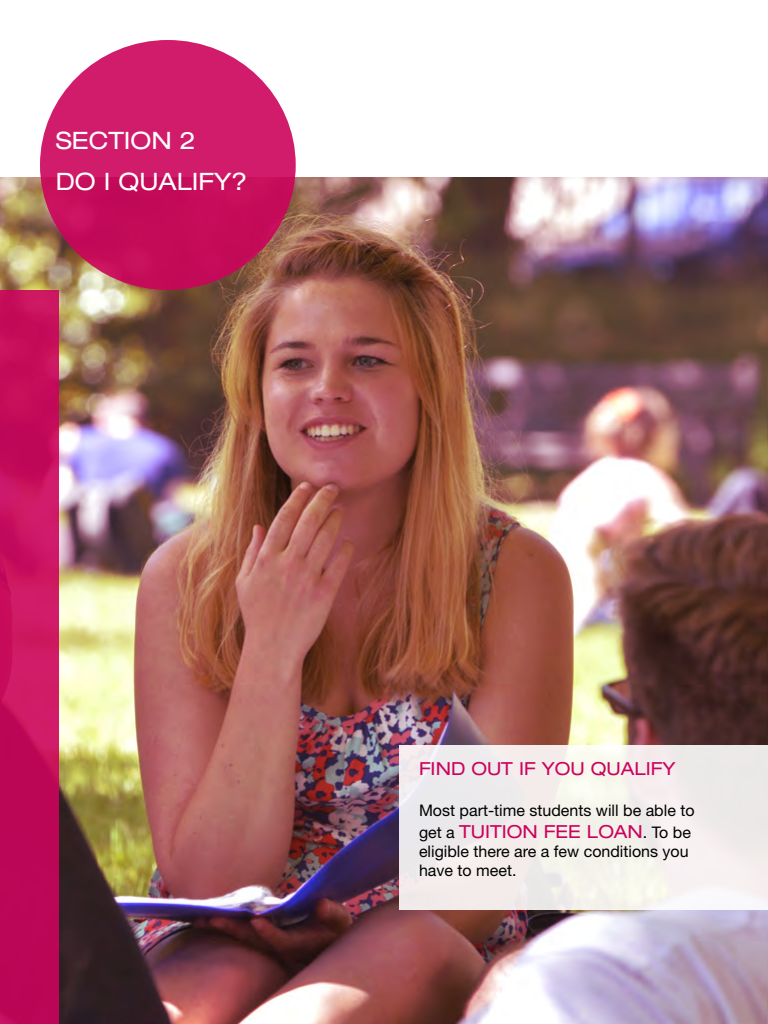
<style>
.page{position:relative;width:768px;height:1024px;background:#fff}
.page>*{position:absolute;margin:0;border:0;box-sizing:border-box;transform-origin:0 0}
.t1{font:expanded 24px/40.8px "Helvetica Neue LT Std";color:#fff}
.t2{font:expanded 18px "Helvetica Neue LT Std";color:#cc035c}
.t3{font:16px/19.2px "Helvetica Neue LT Std";color:#000}
.s1{font-stretch:normal;font-size:16px;color:#000}
</style>
<div class="page">
<img style="left:0;top:177px;width:768px;height:847px">
<svg style="left:399px;top:745px;width:369px;height:165px;fill:#f3eceb"></svg>
<div style="left:40px;top:40px;width:256px;height:250px;background:linear-gradient(to right,#cc1665,#cb1664);border-radius:50%"></div>
<svg style="left:0;top:290px;width:59px;height:734px;fill:#c30a58"></svg>
<p class="t1" style="left:56px;top:120px;width:193px">SECTION 2<br>DO I QUALIFY?</p>
<h1 class="t2" style="left:419px;top:758px;width:258px">FIND OUT IF YOU QUALIFY</h1>
<h1 class="t3" style="left:419px;top:801px;width:277px">Most part-time students will be able to</h1>
<h1 class="t2" style="left:419px;top:820px;width:274px"><span class="s1">get a</span> TUITION FEE LOAN<span class="s1">. To be</span></h1>
<h1 class="t3" style="left:419px;top:841px;width:271px">eligible there are a few conditions you have to meet.</h1>
</div>
